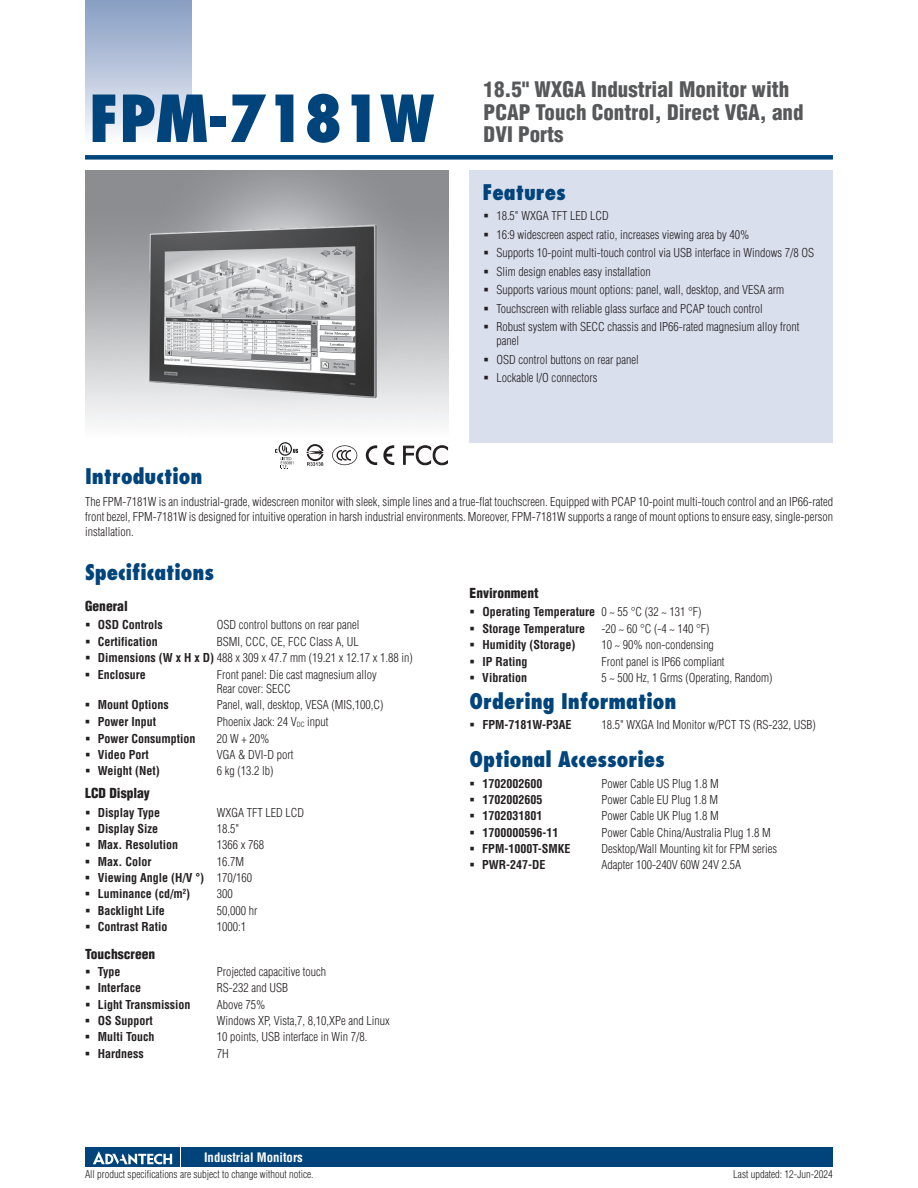
<style>
.page{position:relative;width:918px;height:1188px;background:#fff}
.page>*{position:absolute;margin:0;border:0;box-sizing:border-box;transform-origin:0 0}
.t1{font:800 condensed 63px "Futura";color:#00447b}
.t2{font:800 condensed 21px "Futura";color:#00447b}
.t3{font:900 condensed 21px/22.5px "Helvetica";color:#57585a}
.t4{font:900 condensed 13.5px "Helvetica";color:#231f20}
.t5{font:700 condensed 12.75px "Helvetica";color:#fff}
.t6{font:300 condensed 12px/18.5px "Helvetica";color:#231f20}
.t7{font:700 condensed 12px/16.4px "Helvetica";color:#231f20}
.t8{font:300 condensed 10.5px "Helvetica";color:#231f20}
.s1{font-weight:700}
.s2{font-weight:300}
</style>
<div class="page">
<div style="left:85px;top:155px;width:748px;height:5px;background:#00447b"></div>
<div style="left:85px;top:0;width:106px;height:143px;background:linear-gradient(to bottom,#849bc1,#f9fafc)"></div>
<div style="left:182px;top:1147px;width:651px;height:20px;background:#00447b"></div>
<div style="left:85px;top:1147px;width:95px;height:20px;background:#00447b"></div>
<svg style="left:93px;top:1151px;width:79px;height:14px"></svg>
<div style="left:470px;top:170px;width:363px;height:272px;background:#d9dfec"></div>
<svg style="left:332px;top:445px;width:25px;height:20px"></svg>
<svg style="left:366px;top:445px;width:11px;height:20px"></svg>
<svg style="left:383px;top:445px;width:11px;height:21px"></svg>
<svg style="left:275px;top:442px;width:23px;height:27px"></svg>
<svg style="left:307px;top:444px;width:17px;height:22px"></svg>
<svg style="left:403px;top:445px;width:45px;height:21px"></svg>
<img style="left:115px;top:217px;width:307px;height:208px">
<h1 class="t1" style="left:89px;top:79px;width:347px">FPM-7181W</h1>
<h2 class="t3" style="left:484px;top:78px;width:321px">18.5" WXGA Industrial Monitor with<br>PCAP Touch Control, Direct VGA, and<br>DVI Ports</h2>
<h2 class="t2" style="left:482px;top:179px;width:85px">Features</h2>
<p class="t6" style="left:496px;top:206px;width:319px">18.5" WXGA TFT LED LCD<br>16:9 widescreen aspect ratio, increases viewing area by 40%<br>Supports 10-point multi-touch control via USB interface in Windows 7/8 OS Slim design enables easy installation<br>Supports various mount options: panel, wall, desktop, and VESA arm Touchscreen with reliable glass surface and PCAP touch control<br>Robust system with SECC chassis and IP66-rated magnesium alloy front</p>
<p class="t6" style="left:496px;top:332px;width:144px">panel<br>OSD control buttons on rear panel<br>Lockable I/O connectors</p>
<h2 class="t2" style="left:85px;top:463px;width:119px">Introduction</h2>
<p class="t6" style="left:85px;top:494px;width:750px;line-height:15px;text-align:justify">The FPM-7181W is an industrial-grade, widescreen monitor with sleek, simple lines and a true-flat touchscreen. Equipped with PCAP 10-point multi-touch control and an IP66-rated front bezel, FPM-7181W is designed for intuitive operation in harsh industrial environments. Moreover, FPM-7181W supports a range of mount options to ensure easy, single-person installation.</p>
<h2 class="t2" style="left:85px;top:559px;width:131px">Specifications</h2>
<p class="t4" style="left:85px;top:597px;width:44px">General</p>
<p class="t7" style="left:98px;top:617px;width:67px">OSD Controls</p>
<p class="t6" style="left:217px;top:616px;width:144px">OSD control buttons on rear panel</p>
<p class="t7" style="left:98px;top:633px;width:62px">Certification</p>
<p class="t6" style="left:98px;top:633px;width:316px;line-height:16.4px;text-indent:119px">BSMI, CCC, CE, FCC Class A, UL<br><span class="s1">Dimensions (W x H x D)</span> 488 x 309 x 47.7 mm (19.21 x 12.17 x 1.88 in)<br><span class="s1">Enclosure</span></p>
<p class="t6" style="left:217px;top:667px;width:161px;line-height:14.2px">Front panel: Die cast magnesium alloy<br>Rear cover: SECC</p>
<p class="t7" style="left:98px;top:697px;width:73px">Mount Options</p>
<p class="t6" style="left:217px;top:696px;width:168px">Panel, wall, desktop, VESA (MIS,100,C)</p>
<p class="t7" style="left:98px;top:714px;width:60px">Power Input</p>
<p class="t6" style="left:217px;top:713px;width:113px">Phoenix Jack: 24 V<sub>DC</sub> input</p>
<p class="t7" style="left:98px;top:730px;width:99px">Power Consumption</p>
<p class="t6" style="left:217px;top:729px;width:54px">20 W + 20%</p>
<p class="t7" style="left:98px;top:746px;width:53px">Video Port</p>
<p class="t6" style="left:217px;top:745px;width:78px">VGA &amp; DVI-D port</p>
<p class="t7" style="left:98px;top:763px;width:64px">Weight (Net)</p>
<p class="t6" style="left:217px;top:762px;width:58px">6 kg (13.2 lb)</p>
<p class="t4" style="left:85px;top:785px;width:66px">LCD Display</p>
<p class="t7" style="left:98px;top:804px;width:64px">Display Type</p>
<p class="t6" style="left:217px;top:803px;width:89px">WXGA TFT LED LCD</p>
<p class="t7" style="left:98px;top:820px;width:62px">Display Size</p>
<p class="t6" style="left:217px;top:819px;width:24px">18.5"</p>
<p class="t7" style="left:98px;top:837px;width:82px">Max. Resolution</p>
<p class="t6" style="left:217px;top:836px;width:49px">1366 x 768</p>
<p class="t7" style="left:98px;top:853px;width:55px">Max. Color</p>
<p class="t7" style="left:98px;top:853px;width:156px;text-indent:119px"><span class="s2">16.7M<br></span>Viewing Angle (H/V °) <span class="s2">170/160<br></span>Luminance (cd/m<sup>2</sup>)</p>
<p class="t6" style="left:217px;top:885px;width:17px">300</p>
<p class="t7" style="left:98px;top:902px;width:69px">Backlight Life</p>
<p class="t6" style="left:217px;top:901px;width:42px">50,000 hr</p>
<p class="t7" style="left:98px;top:919px;width:71px">Contrast Ratio</p>
<p class="t6" style="left:217px;top:918px;width:31px">1000:1</p>
<p class="t4" style="left:85px;top:946px;width:72px">Touchscreen</p>
<p class="t7" style="left:98px;top:963px;width:24px">Type</p>
<p class="t6" style="left:217px;top:962px;width:111px">Projected capacitive touch</p>
<p class="t7" style="left:98px;top:980px;width:45px">Interface</p>
<p class="t6" style="left:217px;top:979px;width:73px">RS-232 and USB</p>
<p class="t7" style="left:98px;top:996px;width:94px">Light Transmission</p>
<p class="t6" style="left:217px;top:995px;width:50px">Above 75%</p>
<p class="t7" style="left:98px;top:1012px;width:57px">OS Support</p>
<p class="t6" style="left:217px;top:1011px;width:175px">Windows XP, Vista,7, 8,10,XPe and Linux</p>
<p class="t7" style="left:98px;top:1029px;width:58px">Multi Touch</p>
<p class="t6" style="left:217px;top:1028px;width:152px">10 points, USB interface in Win 7/8.</p>
<p class="t7" style="left:98px;top:1045px;width:47px">Hardness</p>
<p class="t6" style="left:217px;top:1044px;width:13px">7H</p>
<p class="t5" style="left:204px;top:1149px;width:100px">Industrial Monitors</p>
<p class="t4" style="left:470px;top:584px;width:70px">Environment</p>
<p class="t7" style="left:482px;top:604px;width:221px">Operating Temperature <span class="s2">0 ~ 55 °C (32 ~ 131 °F)<br></span>Storage Temperature</p>
<p class="t6" style="left:601px;top:619px;width:110px">-20 ~ 60 °C (-4 ~ 140 °F)</p>
<p class="t7" style="left:482px;top:637px;width:94px">Humidity (Storage)</p>
<p class="t6" style="left:601px;top:636px;width:114px">10 ~ 90% non-condensing</p>
<p class="t7" style="left:482px;top:653px;width:47px">IP Rating</p>
<p class="t6" style="left:601px;top:652px;width:125px">Front panel is IP66 compliant</p>
<p class="t7" style="left:482px;top:669px;width:46px">Vibration</p>
<p class="t6" style="left:601px;top:668px;width:173px">5 ~ 500 Hz, 1 Grms (Operating, Random)</p>
<h2 class="t2" style="left:470px;top:688px;width:208px">Ordering Information</h2>
<p class="t7" style="left:482px;top:717px;width:91px">FPM-7181W-P3AE</p>
<p class="t6" style="left:601px;top:716px;width:216px">18.5" WXGA Ind Monitor w/PCT TS (RS-232, USB)</p>
<h2 class="t2" style="left:470px;top:746px;width:197px">Optional Accessories</h2>
<p class="t7" style="left:482px;top:775px;width:61px">1702002600</p>
<p class="t6" style="left:601px;top:774px;width:119px">Power Cable US Plug 1.8 M</p>
<p class="t7" style="left:482px;top:791px;width:61px">1702002605</p>
<p class="t6" style="left:601px;top:790px;width:118px">Power Cable EU Plug 1.8 M</p>
<p class="t7" style="left:482px;top:808px;width:61px">1702031801</p>
<p class="t6" style="left:601px;top:807px;width:119px">Power Cable UK Plug 1.8 M</p>
<p class="t7" style="left:482px;top:824px;width:77px">1700000596-11</p>
<p class="t6" style="left:601px;top:823px;width:171px">Power Cable China/Australia Plug 1.8 M</p>
<p class="t7" style="left:482px;top:840px;width:90px">FPM-1000T-SMKE</p>
<p class="t6" style="left:601px;top:839px;width:177px">Desktop/Wall Mounting kit for FPM series</p>
<p class="t7" style="left:482px;top:857px;width:65px">PWR-247-DE</p>
<p class="t6" style="left:601px;top:856px;width:141px">Adapter 100-240V 60W 24V 2.5A</p>
<p class="t8" style="left:85px;top:1167px;width:230px">All product specifications are subject to change without notice.</p>
<p class="t8" style="left:733px;top:1167px;width:101px">Last updated: 12-Jun-2024</p>
</div>
